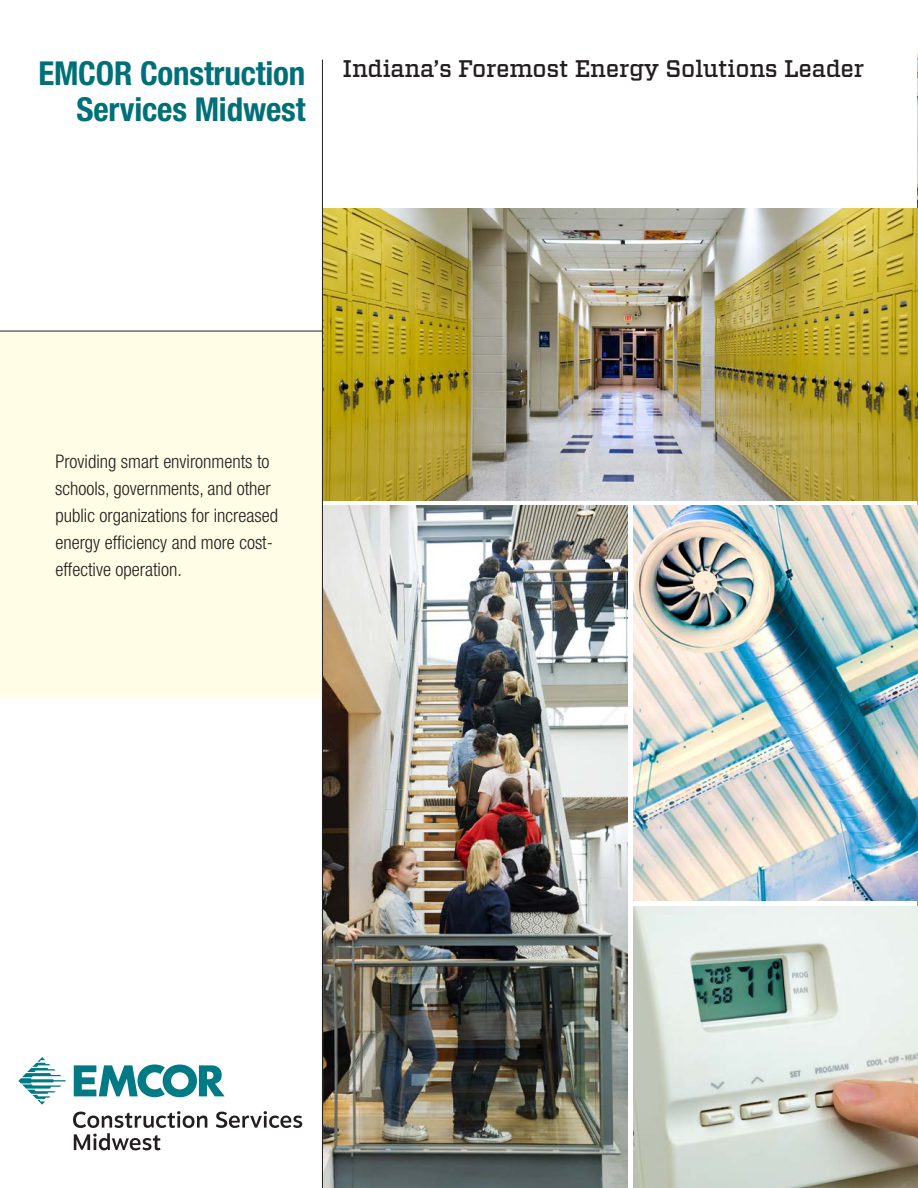
<style>
.page{position:relative;width:918px;height:1188px;background:#fff}
.page>*{position:absolute;margin:0;border:0;box-sizing:border-box;transform-origin:0 0}
.t1{font:700 condensed 33px/36px "Helvetica Neue";letter-spacing:-.005em;color:#007078;text-align:right}
.t2{font:500 24px "Vitesse";letter-spacing:-.01em;color:#231f20}
.t3{font:300 condensed 18.75px/27px "Helvetica Neue";color:#231f20}
</style>
<div class="page">
<img style="left:917px;top:54px;width:1px;height:154px">
<img style="left:323px;top:505px;width:304px;height:683px">
<img style="left:323px;top:208px;width:595px;height:292px">
<img style="left:633px;top:505px;width:285px;height:396px">
<img style="left:633px;top:907px;width:285px;height:281px">
<div style="left:0;top:331px;width:323px;height:367px;background:#fffde5"></div>
<hr style="left:0;top:331px;width:323px;height:1px;background:#231f20">
<hr style="left:322px;top:60px;width:1px;height:1128px;background:#231f20">
<svg style="left:216px;top:1111px;width:86px;height:17px"></svg>
<svg style="left:73px;top:1111px;width:134px;height:39px"></svg>
<svg style="left:74px;top:1064px;width:151px;height:33px"></svg>
<svg style="left:18px;top:1057px;width:48px;height:48px"></svg>
<h1 class="t1" style="left:38px;top:55px;width:269px">EMCOR Construction<br>Services Midwest</h1>
<p class="t2" style="left:343px;top:53px;width:523px">Indiana’s Foremost Energy Solutions Leader</p>
<p class="t3" style="left:55px;top:448px;width:224px">Providing smart environments to schools, governments, and other public organizations for increased energy efficiency and more cost&shy;effective operation.</p>
</div>
